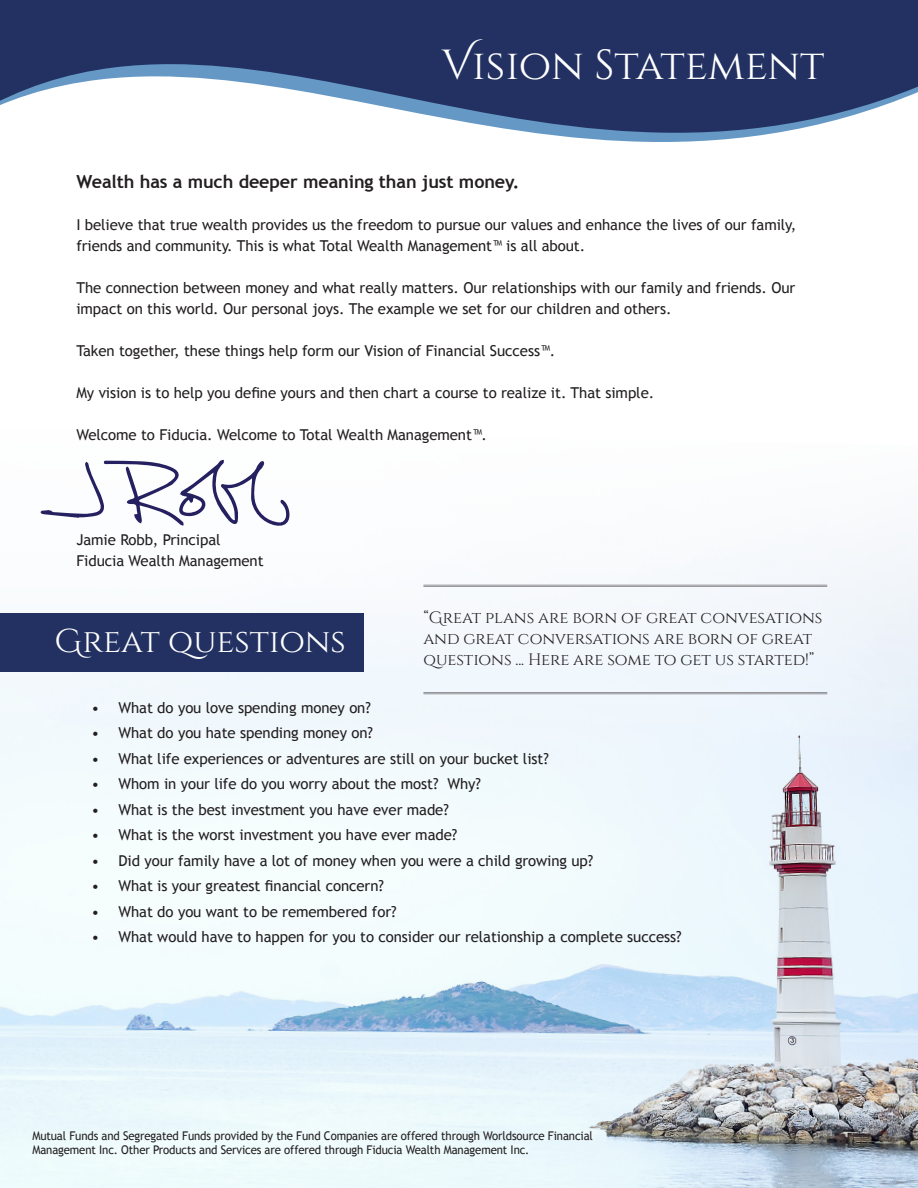
<style>
.page{position:relative;width:918px;height:1188px;background:#fff}
.page>*{position:absolute;margin:0;border:0;box-sizing:border-box;transform-origin:0 0}
.t1{font:42px "Cinzel";color:#fff}
.t2{font:33px "Cinzel";color:#fff}
.t3{font:700 18px "Trebuchet MS";letter-spacing:-.005em;color:#231f20}
.t4{font:16.5px/21px "Cinzel";letter-spacing:-.005em;color:#231f20}
.t5{font:15px/21px "Trebuchet MS";letter-spacing:-.005em;color:#231f20}
.t6{font:12px "Trebuchet MS";letter-spacing:-.01em;color:#231f20;scale:.95 1}
.s1{font-family:"Cinzel Decorative"}
</style>
<div class="page">
<img style="left:0;top:760px;width:918px;height:428px">
<div style="left:0;top:408px;width:918px;height:352px;background:#f7fafd"></div>
<div style="left:0;top:614px;width:364px;height:58px;background:#223162"></div>
<svg style="left:0;top:0;width:918px;height:142px;fill:#223162"></svg>
<hr style="left:423px;top:585px;width:404px;height:1px;background:#929296">
<hr style="left:423px;top:586px;width:404px;height:1px;background:#929296">
<hr style="left:423px;top:692px;width:404px;height:1px;background:#929296">
<hr style="left:423px;top:694px;width:404px;height:1px;background:#929296">
<svg style="left:41px;top:460px;width:248px;height:66px"></svg>
<p class="t1" style="left:442px;top:40px;width:384px"><span class="s1">V</span>ision Statement</p>
<p class="t3" style="left:76px;top:170px;width:444px">Wealth has a much deeper meaning than just money.</p>
<p class="t5" style="left:76px;top:214px;width:721px">I believe that true wealth provides us the freedom to pursue our values and enhance the lives of our family, friends and community. This is what Total Wealth Management™ is all about.</p>
<p class="t5" style="left:76px;top:277px;width:720px">The connection between money and what really matters. Our relationships with our family and friends. Our impact on this world. Our personal joys. The example we set for our children and others.</p>
<p class="t5" style="left:76px;top:340px;width:480px">Taken together, these things help form our Vision of Financial Success™.</p>
<p class="t5" style="left:76px;top:382px;width:579px">My vision is to help you define yours and then chart a course to realize it. That simple.</p>
<p class="t5" style="left:76px;top:424px;width:412px">Welcome to Fiducia. Welcome to Total Wealth Management™.</p>
<p class="t5" style="left:76px;top:529px;width:146px">Jamie Robb, Principal</p>
<p class="t5" style="left:76px;top:550px;width:189px">Fiducia Wealth Management</p>
<p class="t2" style="left:55px;top:621px;width:293px"><span class="s1">G</span>reat questions</p>
<p class="t4" style="left:423px;top:607px;width:401px">“<span class="s1">G</span>reat plans are born of great convesations and great conversations are born of great questions ... Here are some to get us started!”</p>
<p class="t5" style="left:91px;top:697px;width:281px">• What do you love spending money on?</p>
<p class="t5" style="left:91px;top:723px;width:283px">• What do you hate spending money on?</p>
<p class="t5" style="left:91px;top:748px;width:459px">• What life experiences or adventures are still on your bucket list?</p>
<p class="t5" style="left:91px;top:774px;width:391px">• Whom in your life do you worry about the most? Why?</p>
<p class="t5" style="left:91px;top:799px;width:359px">• What is the best investment you have ever made?</p>
<p class="t5" style="left:91px;top:825px;width:367px">• What is the worst investment you have ever made?</p>
<p class="t5" style="left:91px;top:850px;width:504px">• Did your family have a lot of money when you were a child growing up?</p>
<p class="t5" style="left:91px;top:876px;width:294px">• What is your greatest financial concern?</p>
<p class="t5" style="left:91px;top:901px;width:307px">• What do you want to be remembered for?</p>
<p class="t5" style="left:91px;top:927px;width:592px">• What would have to happen for you to consider our relationship a complete success?</p>
<p class="t6" style="left:32px;top:1129px;width:592px">Mutual Funds and Segregated Funds provided by the Fund Companies are offered through Worldsource Financial</p>
<p class="t6" style="left:32px;top:1142px;width:525px">Management Inc. Other Products and Services are offered through Fiducia Wealth Management Inc.</p>
</div>
